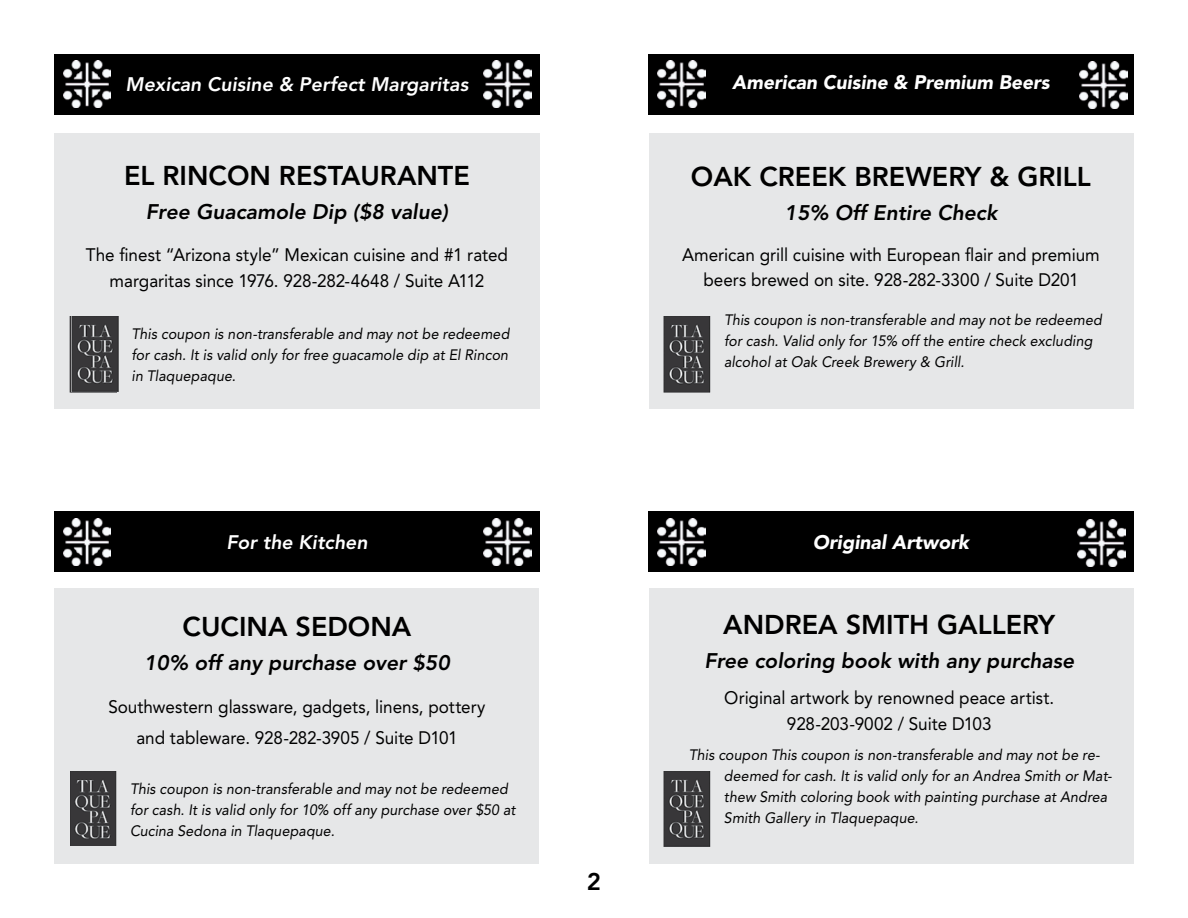
<style>
.page{position:relative;width:1188px;height:918px;background:#fff}
.page>*{position:absolute;margin:0;border:0;box-sizing:border-box;transform-origin:0 0}
.t1{font:800 27px "Avenir";color:#000}
.t2{font:800 24px "Avenir";color:#000}
.t3{font:italic 800 21px "Avenir";color:#000}
.t4{font:italic 800 19.5px "Avenir";color:#fff}
.t5{font:italic 900 19.5px "Avenir";color:#fff}
.t6{font:18px/25.5px "Avenir";color:#000;text-align:center;scale:.95 1}
.t7{font:italic 15px/21px "Avenir";letter-spacing:.005em;color:#000;scale:.95 1}
</style>
<div class="page">
<div style="left:54px;top:54px;width:486px;height:60px;background:#000"></div>
<img style="left:63px;top:61px;width:48px;height:47px">
<img style="left:484px;top:61px;width:47px;height:47px">
<div style="left:648px;top:54px;width:486px;height:60px;background:#000"></div>
<img style="left:658px;top:61px;width:47px;height:47px">
<img style="left:1080px;top:62px;width:47px;height:47px">
<div style="left:54px;top:512px;width:486px;height:60px;background:#000"></div>
<img style="left:63px;top:518px;width:48px;height:47px">
<img style="left:484px;top:518px;width:47px;height:47px">
<div style="left:648px;top:512px;width:486px;height:60px;background:#000"></div>
<img style="left:658px;top:518px;width:47px;height:47px">
<div style="left:55px;top:133px;width:485px;height:276px;background:#e6e7e8"></div>
<div style="left:650px;top:133px;width:484px;height:276px;background:#e6e7e8"></div>
<div style="left:54px;top:588px;width:485px;height:276px;background:#e6e7e8"></div>
<div style="left:649px;top:588px;width:485px;height:276px;background:#e6e7e8"></div>
<img style="left:1078px;top:520px;width:47px;height:47px">
<img style="left:70px;top:316px;width:2px;height:76px">
<img style="left:70px;top:771px;width:47px;height:75px">
<img style="left:664px;top:316px;width:47px;height:76px">
<img style="left:664px;top:771px;width:47px;height:75px">
<img style="left:72px;top:316px;width:46px;height:76px">
<h3 class="t4" style="left:126px;top:73px;width:344px">Mexican Cuisine &amp; Perfect Margaritas</h3>
<h1 class="t1" style="left:124px;top:159px;width:347px">EL RINCO N RESTAURANTE</h1>
<h3 class="t3" style="left:146px;top:199px;width:304px">Free Guacamole Dip ($8 value)</h3>
<p class="t6" style="left:86px;top:242px;width:446px">The finest “Arizona style” Mexican cuisine and #1 rated margaritas since 1976. 928-282-4648 / Suite A112</p>
<p class="t7" style="left:132px;top:324px;width:399px;text-align:justify">This coupon is non-transferable and may not be redeemed for cash. It is valid only for free guacamole dip at El Rincon in Tlaquepaque.</p>
<h3 class="t5" style="left:732px;top:71px;width:319px">American Cuisine &amp; Premium Beers</h3>
<h1 class="t1" style="left:691px;top:161px;width:402px">OAK CREEK BREWERY &amp; GRILL</h1>
<h3 class="t3" style="left:785px;top:200px;width:214px">15% Off Entire Check</h3>
<p class="t6" style="left:682px;top:242px;width:441px">American grill cuisine with European flair and premium beers brewed on site. 928-282-3300 / Suite D201</p>
<p class="t7" style="left:724px;top:310px;width:399px">This coupon is non-transferable and may not be redeemed for cash. Valid only for 15% off the entire check excluding alcohol at Oak Creek Brewery &amp; Grill.</p>
<h3 class="t4" style="left:226px;top:531px;width:143px">For the Kitchen</h3>
<h3 class="t5" style="left:813px;top:530px;width:158px">Original Artwork</h3>
<h1 class="t1" style="left:183px;top:611px;width:73px">CUCINA</h1>
<h1 class="t1" style="left:296px;top:611px;width:117px">SEDONA</h1>
<h3 class="t3" style="left:144px;top:651px;width:307px">10% off any purchase over $50</h3>
<p class="t6" style="left:108px;top:691px;width:399px;line-height:31.5px">Southwestern glassware, gadgets, linens, pottery and tableware. 928-282-3905 / Suite D101</p>
<p class="t7" style="left:130px;top:778px;width:407px">This coupon is non-transferable and may not be redeemed for cash. It is valid only for 10% off any purchase over $50 at<br>Cucina Sedona in Tlaquepaque.</p>
<h2 class="t2" style="left:587px;top:867px;width:16px">2</h2>
<h1 class="t1" style="left:723px;top:608px;width:334px">ANDREA SMITH GALLERY</h1>
<h3 class="t3" style="left:704px;top:648px;width:371px">Free coloring book with any purchase</h3>
<p class="t6" style="left:724px;top:685px;width:349px">Original artwork by renowned peace artist.<br>928-203-9002 / Suite D103</p>
<p class="t7" style="left:724px;top:744px;width:410px;text-indent:-35px">This coupon This coupon is non-transferable and may not be re&shy;deemed for cash. It is valid only for an Andrea Smith or Mat&shy;thew Smith coloring book with painting purchase at Andrea Smith Gallery in Tlaquepaque.</p>
</div>
